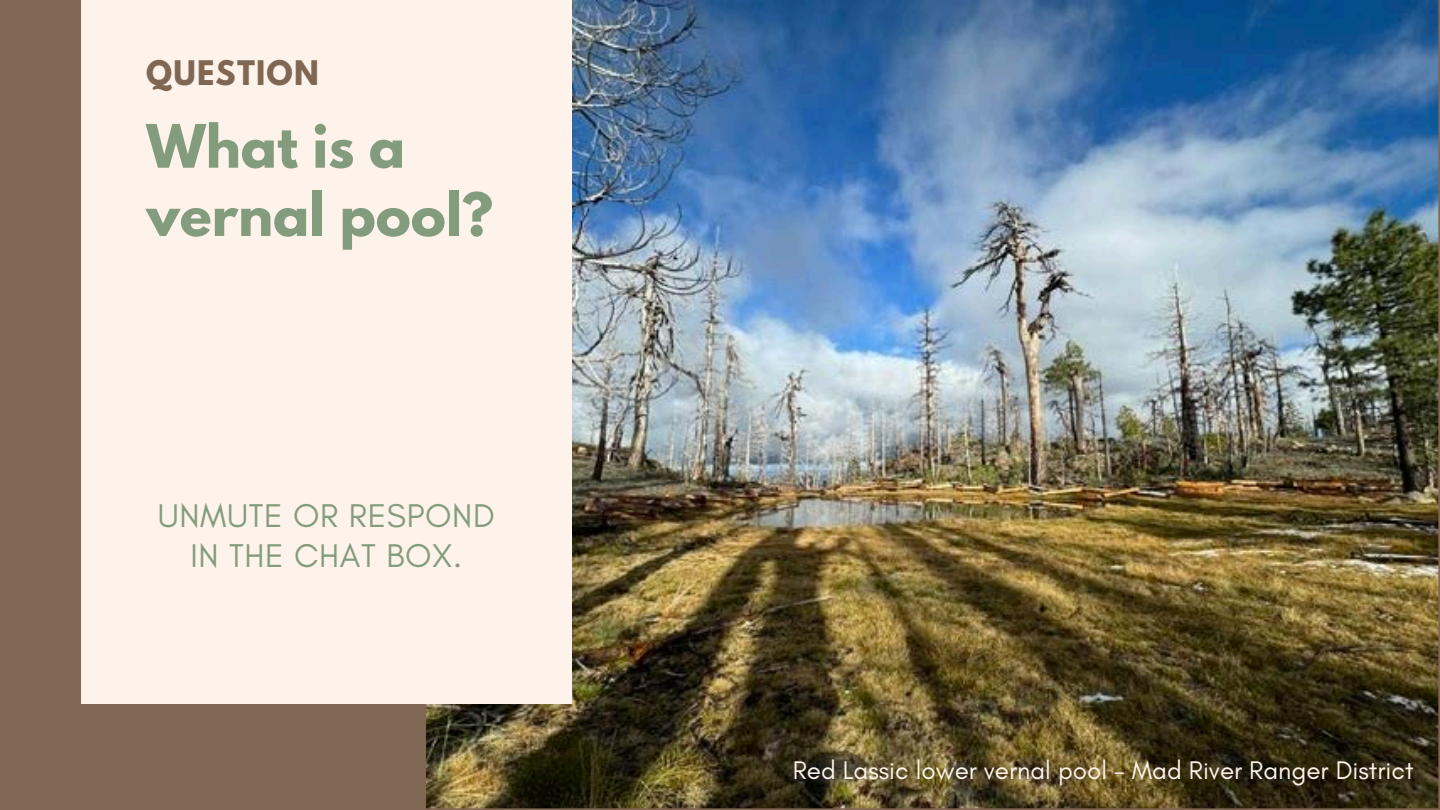
<style>
.page{position:relative;width:1440px;height:810px;background:#806753}
.page>*{position:absolute;margin:0;border:0;box-sizing:border-box;transform-origin:0 0}
.t1{font:700 53px/68.2px "League Spartan";color:#839c7e}
.t2{font:33.5px/39.8px "Glacial Indifference";letter-spacing:.02em;color:#839c7e;text-align:center}
.t3{font:700 30px "League Spartan";letter-spacing:.04em;color:#806753}
.t4{font:26px "Glacial Indifference";color:#fef3ea}
</style>
<div class="page">
<img style="left:426px;top:0;width:1013px;height:809px">
<div style="left:81px;top:0;width:491px;height:704px;background:#fef3ea"></div>
<h1 class="t3" style="left:146px;top:58px;width:174px">QUESTION</h1>
<h2 class="t1" style="left:146px;top:119px;width:348px">What is a vernal pool?</h2>
<p class="t2" style="left:158px;top:495px;width:339px">UNMUTE OR RESPOND<br>IN THE CHAT BOX.</p>
<p class="t4" style="left:793px;top:755px;width:622px">Red Lassic lower vernal pool - Mad River Ranger District</p>
</div>
